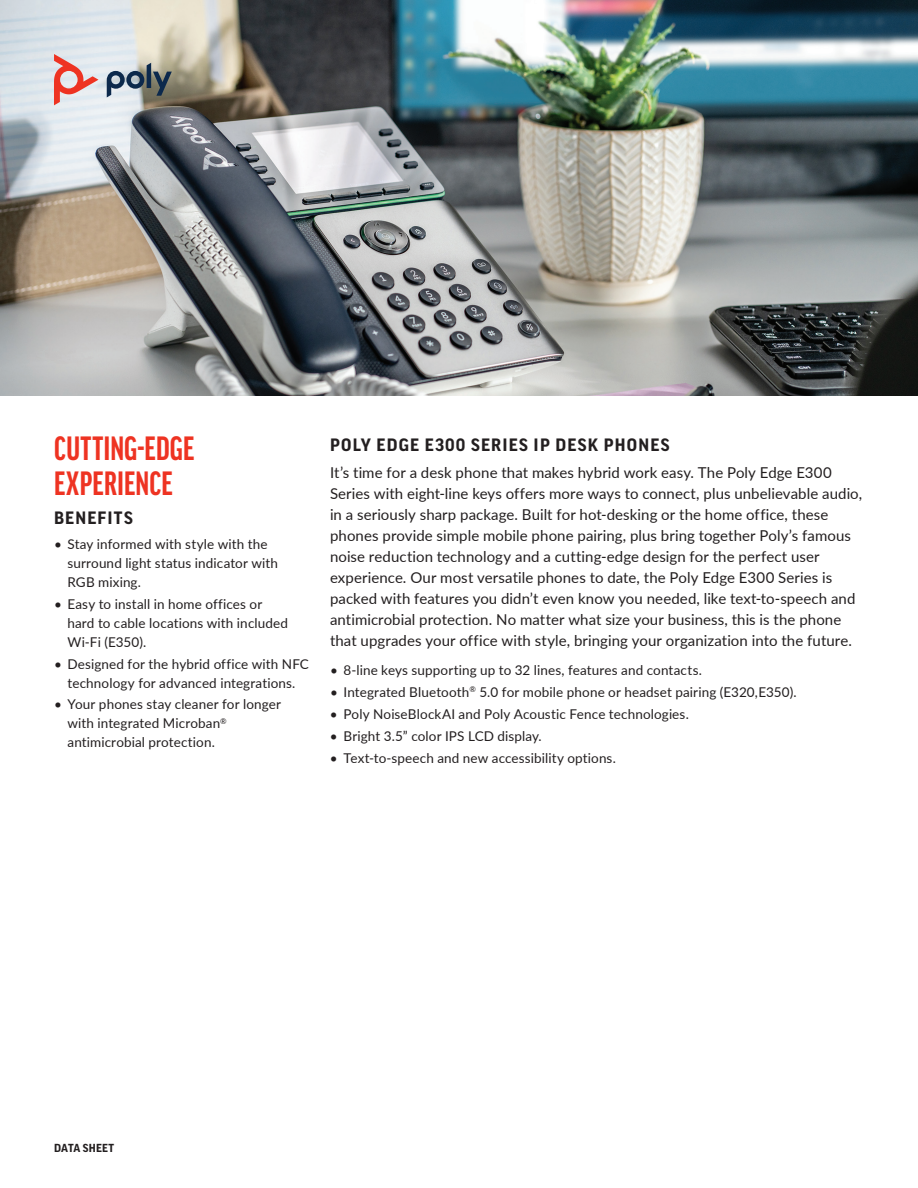
<style>
.page{position:relative;width:918px;height:1188px;background:#fff}
.page>*{position:absolute;margin:0;border:0;box-sizing:border-box;transform-origin:0 0}
.t1{font:700 extra-condensed 36px/34.5px "Good Headline Pro";letter-spacing:.01em;color:#e32}
.t2{font:700 17.25px "Good Pro";letter-spacing:.07em;color:#231f20}
.t3{font:15px/21px "Lato";letter-spacing:.005em;color:#231f20}
.t4{font:13.5px/18.9px "Lato";letter-spacing:.01em;color:#231f20}
.t5{font:700 11.25px "Good Pro";letter-spacing:.02em;color:#231f20}
</style>
<div class="page">
<img style="left:0;top:0;width:918px;height:396px">
<svg style="left:107px;top:63px;width:65px;height:34px;background:#818b91"></svg>
<svg style="left:54px;top:54px;width:44px;height:51px;background:#e6afad"></svg>
<h1 class="t1" style="left:54px;top:431px;width:142px">CUTTING-EDGE<br>EXPERIENCE</h1>
<p class="t2" style="left:54px;top:508px;width:80px">BENEFITS</p>
<p class="t4" style="left:68px;top:534px;width:212px;text-indent:-14px">• Stay informed with style with the surround light status indicator with<br>RGB mixing.</p>
<p class="t4" style="left:68px;top:594px;width:222px;text-indent:-14px">• Easy to install in home offices or hard to cable locations with included<br>Wi-Fi (E350).</p>
<p class="t4" style="left:54px;top:654px;width:256px;text-align:center">• Designed for the hybrid office with NFC technology for advanced integrations.</p>
<p class="t4" style="left:67px;top:695px;width:215px;text-indent:-13px">• Your phones stay cleaner for longer with integrated Microban<sup>® </sup>antimicrobial protection.</p>
<p class="t2" style="left:330px;top:435px;width:341px">POLY EDGE E300 SERIES IP DESK PHONES</p>
<p class="t3" style="left:330px;top:461px;width:534px">It’s time for a desk phone that makes hybrid work easy. The Poly Edge E300<br>Series with eight-line keys offers more ways to connect, plus unbelievable audio, in a seriously sharp package. Built for hot-desking or the home office, these phones provide simple mobile phone pairing, plus bring together Poly’s famous noise reduction technology and a cutting-edge design for the perfect user experience. Our most versatile phones to date, the Poly Edge E300 Series is packed with features you didn’t even know you needed, like text-to-speech and antimicrobial protection. No matter what size your business, this is the phone that upgrades your office with style, bringing your organization into the future.</p>
<p class="t4" style="left:330px;top:660px;width:373px">• 8-line keys supporting up to 32 lines, features and contacts.</p>
<p class="t4" style="left:330px;top:682px;width:468px">• Integrated Bluetooth<sup>®</sup> 5.0 for mobile phone or headset pairing (E320,E350).</p>
<p class="t4" style="left:330px;top:704px;width:360px">• Poly NoiseBlockAI and Poly Acoustic Fence technologies.</p>
<p class="t4" style="left:330px;top:726px;width:213px">• Bright 3.5” color IPS LCD display.</p>
<p class="t4" style="left:330px;top:748px;width:287px">• Text-to-speech and new accessibility options.</p>
<p class="t5" style="left:54px;top:1142px;width:62px">DATA SHEET</p>
</div>
